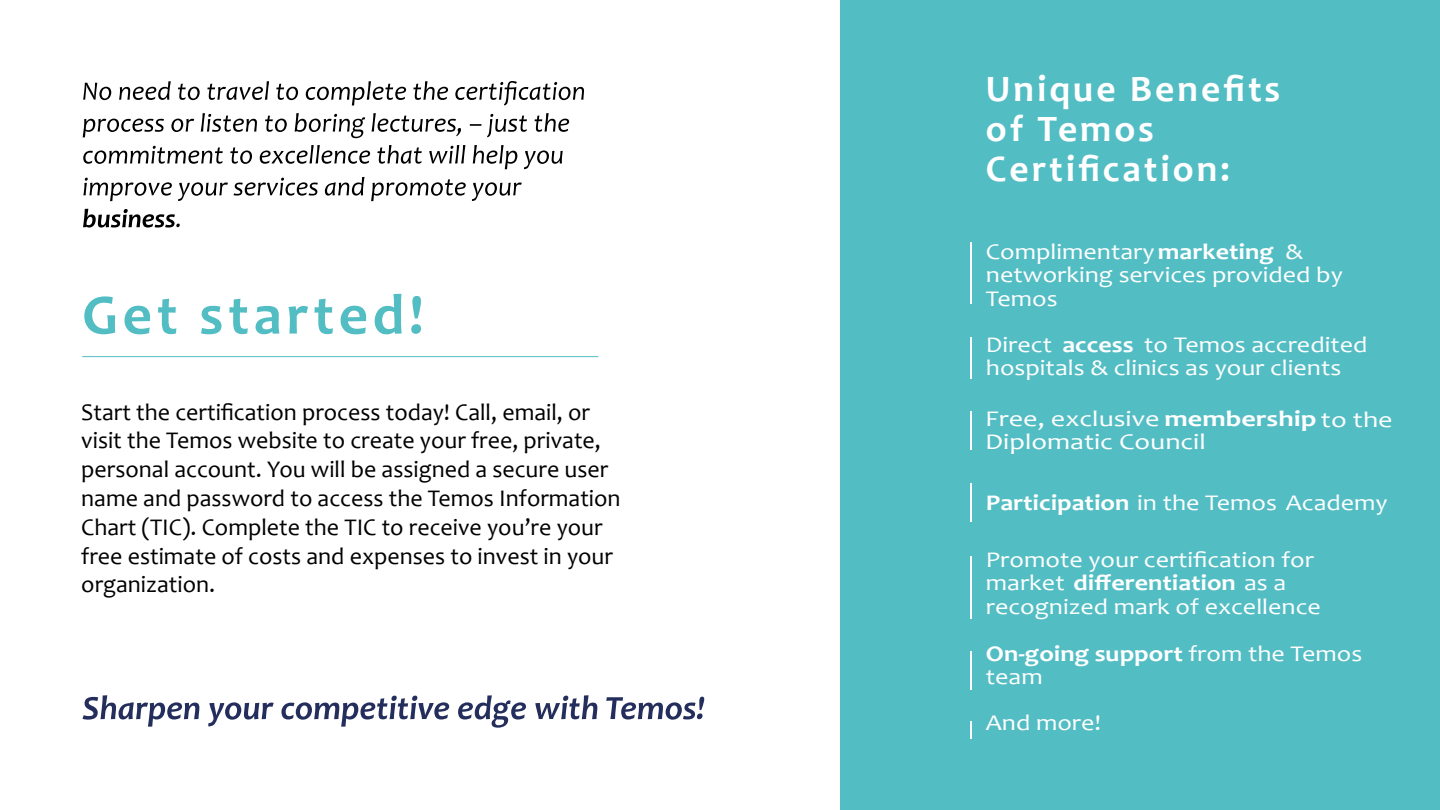
<style>
.page{position:relative;width:1440px;height:810px;background:#fff}
.page>*{position:absolute;margin:0;border:0;box-sizing:border-box;transform-origin:0 0}
.t1{font:700 37.5px/40.1px "Candara";letter-spacing:.08em;color:#fff}
.t2{font:24px/28.8px "Candara";color:#000}
.t3{font:22.5px/23.2px "Candara";color:#fff;scale:1.16 1}
.t4{font:22.5px/23.2px "Candara";color:#fff;scale:1.25 1}
.s1{font-weight:700}
</style>
<div class="page">
<svg style="left:83px;top:695px;width:116px;height:32px"></svg>
<svg style="left:208px;top:702px;width:66px;height:24px"></svg>
<svg style="left:281px;top:696px;width:168px;height:31px"></svg>
<svg style="left:458px;top:695px;width:68px;height:33px"></svg>
<svg style="left:535px;top:695px;width:62px;height:24px"></svg>
<svg style="left:606px;top:697px;width:98px;height:23px"></svg>
<svg style="left:83px;top:81px;width:501px;height:25px"></svg>
<svg style="left:83px;top:119px;width:81px;height:18px"></svg>
<svg style="left:171px;top:119px;width:23px;height:13px"></svg>
<svg style="left:201px;top:113px;width:56px;height:19px"></svg>
<svg style="left:265px;top:116px;width:22px;height:16px"></svg>
<svg style="left:295px;top:113px;width:70px;height:25px"></svg>
<svg style="left:372px;top:113px;width:89px;height:23px"></svg>
<svg style="left:470px;top:114px;width:57px;height:23px"></svg>
<svg style="left:535px;top:113px;width:34px;height:19px"></svg>
<svg style="left:83px;top:146px;width:140px;height:18px"></svg>
<svg style="left:230px;top:147px;width:22px;height:17px"></svg>
<svg style="left:260px;top:145px;width:110px;height:19px"></svg>
<svg style="left:377px;top:145px;width:45px;height:19px"></svg>
<svg style="left:429px;top:145px;width:36px;height:19px"></svg>
<svg style="left:473px;top:145px;width:44px;height:24px"></svg>
<svg style="left:524px;top:150px;width:39px;height:19px"></svg>
<svg style="left:83px;top:178px;width:89px;height:23px"></svg>
<svg style="left:178px;top:182px;width:50px;height:19px"></svg>
<svg style="left:234px;top:178px;width:84px;height:18px"></svg>
<svg style="left:325px;top:177px;width:40px;height:19px"></svg>
<svg style="left:371px;top:179px;width:95px;height:22px"></svg>
<svg style="left:472px;top:182px;width:50px;height:19px"></svg>
<svg style="left:83px;top:209px;width:97px;height:19px"></svg>
<svg style="left:84px;top:294px;width:337px;height:40px"></svg>
<hr style="left:82px;top:356px;width:516px;height:1px;background:#53bdc4">
<div style="left:841px;top:0;width:599px;height:810px;background:#53bdc4"></div>
<hr style="left:970px;top:242px;width:1px;height:61px;background:#fafafa">
<hr style="left:970px;top:338px;width:1px;height:41px;background:#fafafa">
<hr style="left:970px;top:411px;width:1px;height:39px;background:#fafafa">
<hr style="left:970px;top:483px;width:1px;height:39px;background:#fafafa">
<hr style="left:970px;top:556px;width:1px;height:62px;background:#fafafa">
<hr style="left:970px;top:651px;width:1px;height:39px;background:#fafafa">
<svg style="left:970px;top:721px;width:1px;height:18px"></svg>
<p class="t2" style="left:81px;top:397px;width:541px">Start the certification process today! Call, email, or visit the Temos website to create your free, private, personal account. You will be assigned a secure user name and password to access the Temos Information Chart (TIC). Complete the TIC to receive you’re your free estimate of costs and expenses to invest in your organization.</p>
<h1 class="t1" style="left:986px;top:69px;width:296px">Unique Benefits of Temos<br>Certification:</h1>
<p class="t3" style="left:986px;top:240px;width:309px">Complimentary <span class="s1">marketing</span> &amp; networking services provided by<br>Temos</p>
<p class="t3" style="left:986px;top:333px;width:330px">Direct <span class="s1">access</span> to Temos accredited hospitals &amp; clinics as your clients</p>
<p class="t4" style="left:985px;top:407px;width:328px">Free, exclusive <span class="s1">membership</span> to the<br>Diplomatic Council</p>
<p class="t3" style="left:986px;top:491px;width:348px"><span class="s1">Participation</span> in the Temos Academy</p>
<p class="t3" style="left:986px;top:548px;width:290px">Promote your certification for market <span class="s1">differentiation</span> as a recognized mark of excellence</p>
<p class="t3" style="left:986px;top:642px;width:326px"><span class="s1">On-going support</span> from the Temos team</p>
<p class="t3" style="left:986px;top:710px;width:101px">And more!</p>
</div>
